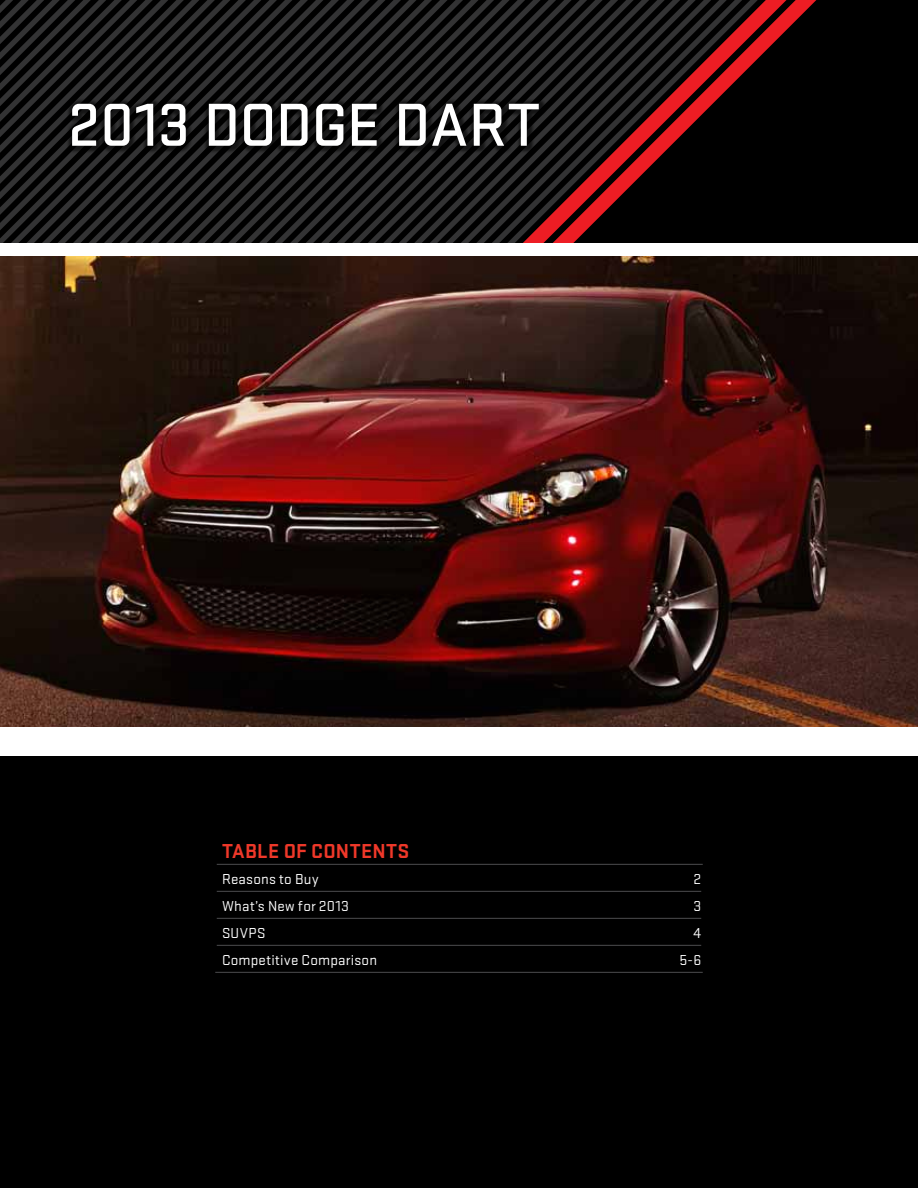
<style>
.page{position:relative;width:918px;height:1188px;background:#fff}
.page>*{position:absolute;margin:0;border:0;box-sizing:border-box;transform-origin:0 0}
.t1{font:500 63px "Stratum 2";letter-spacing:-.01em;color:#fff}
.t2{font:700 21px "Stratum 2";letter-spacing:.01em;color:#ef3829}
.t3{font:15px "Stratum 2";letter-spacing:.015em;color:#fff}
</style>
<div class="page">
<div style="left:0;top:756px;width:918px;height:432px;background:#000"></div>
<hr style="left:217px;top:864px;width:431px;height:1px;background:#4d4d4f">
<hr style="left:648px;top:864px;width:55px;height:1px;background:#4d4d4f">
<hr style="left:217px;top:891px;width:431px;height:1px;background:#4d4d4f">
<hr style="left:648px;top:891px;width:53px;height:1px;background:#4d4d4f">
<hr style="left:217px;top:918px;width:431px;height:1px;background:#4d4d4f">
<hr style="left:648px;top:918px;width:53px;height:1px;background:#4d4d4f">
<hr style="left:217px;top:945px;width:431px;height:1px;background:#4d4d4f">
<hr style="left:648px;top:945px;width:53px;height:1px;background:#4d4d4f">
<hr style="left:215px;top:972px;width:433px;height:1px;background:#4d4d4f">
<hr style="left:648px;top:972px;width:55px;height:1px;background:#4d4d4f">
<div style="left:0;top:0;width:918px;height:243px;background:#000"></div>
<svg style="left:0;top:0;width:11px;height:243px"></svg>
<svg style="left:11px;top:0;width:15px;height:243px"></svg>
<svg style="left:26px;top:0;width:16px;height:243px"></svg>
<svg style="left:42px;top:0;width:15px;height:243px"></svg>
<svg style="left:57px;top:0;width:16px;height:243px"></svg>
<svg style="left:73px;top:0;width:16px;height:243px"></svg>
<svg style="left:89px;top:0;width:15px;height:243px"></svg>
<svg style="left:104px;top:0;width:16px;height:243px"></svg>
<svg style="left:120px;top:0;width:15px;height:243px"></svg>
<svg style="left:135px;top:0;width:16px;height:243px"></svg>
<svg style="left:151px;top:0;width:15px;height:243px"></svg>
<svg style="left:166px;top:0;width:16px;height:243px"></svg>
<svg style="left:182px;top:0;width:15px;height:243px"></svg>
<svg style="left:197px;top:0;width:16px;height:243px"></svg>
<svg style="left:213px;top:0;width:15px;height:243px"></svg>
<svg style="left:228px;top:0;width:16px;height:243px"></svg>
<svg style="left:244px;top:0;width:15px;height:243px"></svg>
<svg style="left:259px;top:0;width:16px;height:243px"></svg>
<svg style="left:275px;top:0;width:15px;height:243px"></svg>
<svg style="left:290px;top:0;width:16px;height:243px"></svg>
<svg style="left:306px;top:0;width:15px;height:243px"></svg>
<svg style="left:321px;top:0;width:16px;height:243px"></svg>
<svg style="left:337px;top:0;width:15px;height:243px"></svg>
<svg style="left:352px;top:0;width:16px;height:243px"></svg>
<svg style="left:368px;top:0;width:15px;height:243px"></svg>
<svg style="left:383px;top:0;width:16px;height:243px"></svg>
<svg style="left:399px;top:0;width:15px;height:243px"></svg>
<svg style="left:414px;top:0;width:16px;height:243px"></svg>
<svg style="left:430px;top:0;width:15px;height:243px"></svg>
<svg style="left:445px;top:0;width:16px;height:243px"></svg>
<svg style="left:461px;top:0;width:15px;height:243px"></svg>
<svg style="left:476px;top:0;width:16px;height:243px"></svg>
<svg style="left:492px;top:0;width:15px;height:243px"></svg>
<svg style="left:507px;top:0;width:16px;height:243px"></svg>
<svg style="left:523px;top:0;width:30px;height:243px"></svg>
<svg style="left:553px;top:0;width:263px;height:243px"></svg>
<div style="left:66px;top:98px;width:481px;height:55px;background:#000;opacity:.6"></div>
<img style="left:0;top:256px;width:918px;height:471px">
<h1 class="t1" style="left:68px;top:82px;width:474px">2013 Dodge DART</h1>
<h2 class="t2" style="left:222px;top:837px;width:189px">TABLE OF CONTENTS</h2>
<p class="t3" style="left:222px;top:869px;width:98px">Reasons to Buy</p>
<p class="t3" style="left:693px;top:869px;width:9px">2</p>
<p class="t3" style="left:222px;top:896px;width:129px">What’s New for 2013</p>
<p class="t3" style="left:693px;top:896px;width:9px">3</p>
<p class="t3" style="left:222px;top:923px;width:45px">SUVPS</p>
<p class="t3" style="left:694px;top:923px;width:9px">4</p>
<p class="t3" style="left:222px;top:950px;width:157px">Competitive Comparison</p>
<p class="t3" style="left:679px;top:950px;width:23px">5-6</p>
</div>
